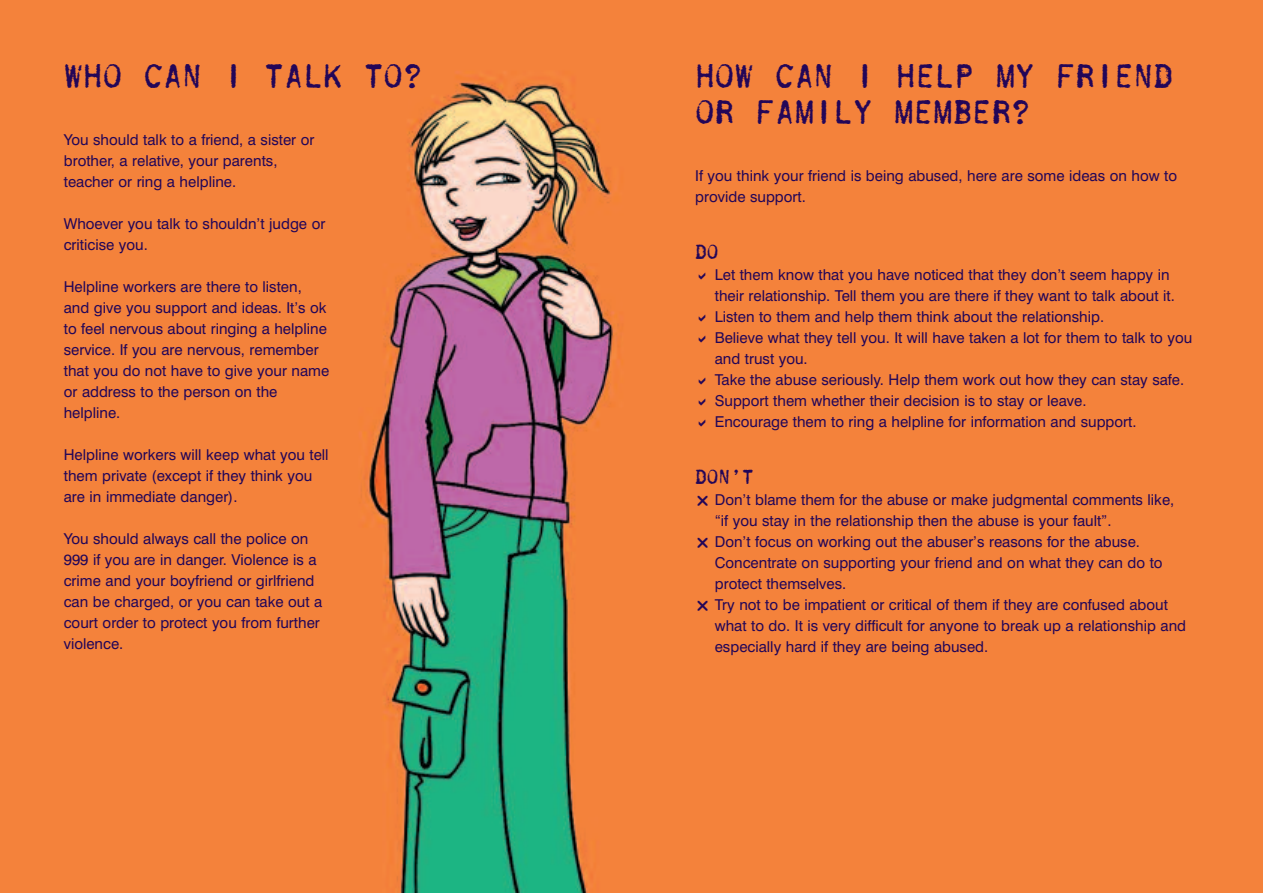
<style>
.page{position:relative;width:1263px;height:893px;background:#fff}
.page>*{position:absolute;margin:0;border:0;box-sizing:border-box;transform-origin:0 0}
.t1{font:30px/36px "Cablegram Urgent";color:#230658}
.t2{font:18px "Cablegram Urgent";color:#230658}
.t3{font:15px/21px "Swiss 721 BT";color:#230658}
</style>
<div class="page">
<img style="left:0;top:0;width:1263px;height:893px">
<svg style="left:699px;top:272px;width:7px;height:7px"></svg>
<svg style="left:699px;top:314px;width:7px;height:7px"></svg>
<svg style="left:699px;top:335px;width:7px;height:7px"></svg>
<svg style="left:699px;top:377px;width:7px;height:7px"></svg>
<svg style="left:699px;top:398px;width:7px;height:7px"></svg>
<svg style="left:699px;top:419px;width:7px;height:7px"></svg>
<svg style="left:698px;top:496px;width:10px;height:9px"></svg>
<svg style="left:698px;top:538px;width:10px;height:9px"></svg>
<svg style="left:698px;top:601px;width:10px;height:9px"></svg>
<h1 class="t1" style="left:64px;top:59px;width:360px">WHO CAN I TALK TO?</h1>
<h1 class="t1" style="left:695px;top:59px;width:479px">HOW CAN I HELP MY FRIEND<br>OR FAMILY MEMBER?</h1>
<p class="t3" style="left:64px;top:130px;width:252px">You should talk to a friend, a sister or brother, a relative, your parents, teacher or ring a helpline.</p>
<p class="t3" style="left:64px;top:214px;width:263px">Whoever you talk to shouldn’t judge or criticise you.</p>
<p class="t3" style="left:64px;top:277px;width:267px">Helpline workers are there to listen, and give you support and ideas. It’s ok to feel nervous about ringing a helpline service. If you are nervous, remember that you do not have to give your name or address to the person on the helpline.</p>
<p class="t3" style="left:64px;top:445px;width:266px">Helpline workers will keep what you tell them private (except if they think you are in immediate danger).</p>
<p class="t3" style="left:64px;top:529px;width:260px">You should always call the police on<br>999 if you are in danger. Violence is a crime and your boyfriend or girlfriend can be charged, or you can take out a court order to protect you from further violence.</p>
<p class="t3" style="left:695px;top:166px;width:483px">If you think your friend is being abused, here are some ideas on how to provide support.</p>
<p class="t2" style="left:695px;top:242px;width:25px">DO</p>
<p class="t3" style="left:715px;top:265px;width:479px">Let them know that you have noticed that they don’t seem happy in their relationship. Tell them you are there if they want to talk about it.<br>Listen to them and help them think about the relationship.<br>Believe what they tell you. It will have taken a lot for them to talk to you and trust you.<br>Take the abuse seriously. Help them work out how they can stay safe.<br>Support them whether their decision is to stay or leave.<br>Encourage them to ring a helpline for information and support.</p>
<p class="t2" style="left:695px;top:467px;width:60px">DON’T</p>
<p class="t3" style="left:715px;top:490px;width:473px">Don’t blame them for the abuse or make judgmental comments like, “if you stay in the relationship then the abuse is your fault”.<br>Don’t focus on working out the abuser’s reasons for the abuse.<br>Concentrate on supporting your friend and on what they can do to protect themselves.<br>Try not to be impatient or critical of them if they are confused about what to do. It is very difficult for anyone to break up a relationship and especially hard if they are being abused.</p>
</div>
